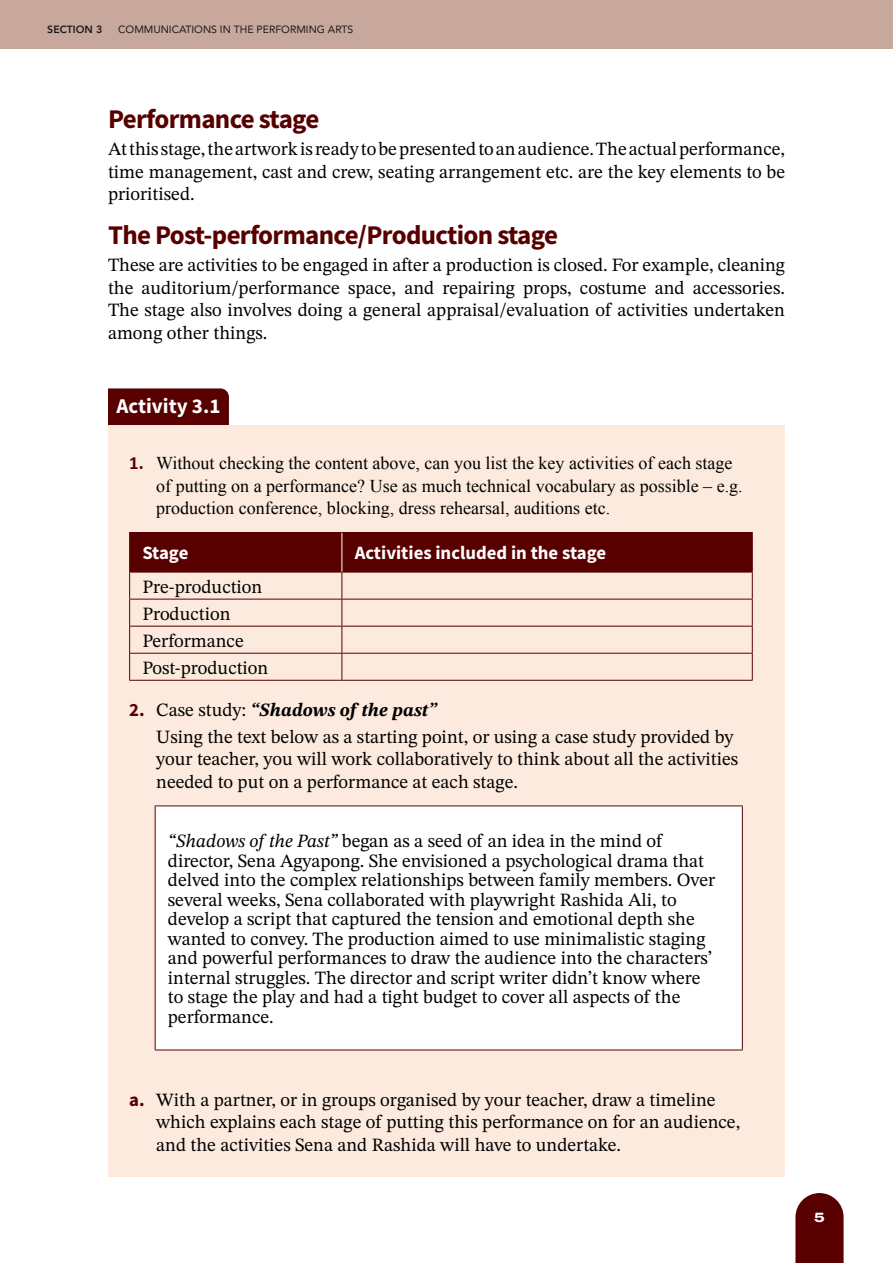
<style>
.page{position:relative;width:893px;height:1263px;background:#fff}
.page>*{position:absolute;margin:0;border:0;box-sizing:border-box;transform-origin:0 0}
.Heading_3{font:700 27px "Source Sans Pro";letter-spacing:-.025em;color:#580000}
.Activity{font:700 21px "Source Sans Pro";color:#fff}
.Table_text_content{font:18.75px/19.5px "STIX Two Text";color:#000}
.Body{font:18.75px/22.5px "STIX Two Text";color:#000;text-align:justify}
.Activity_questions{font:18.75px/22.5px "STIX Two Text";color:#000}
.Table_text_heading{font:700 18.75px "Source Sans Pro";color:#fff}
.Activity_questions-2{font:italic 700 18.75px "STIX Two Text";color:#000}
.Activity_questions-3{font:18px/22.5px "Times New Roman";color:#000}
.t1{font:800 13.5px "Archivo Expanded";color:#fff}
.t2{font:10.5px "Avenir";color:#1a1a1a}
.t3{font:800 10.5px "Avenir";color:#1a1a1a}
.s1{font-family:"Calibri";font-weight:700;font-size:18.75px;color:#580000}
.s2{font-family:"Source Sans Pro";font-style:normal;color:#580000}
.s3{font-weight:400;font-style:normal}
.s4{font-style:italic}
.s5{font-family:"Source Sans Pro";font-weight:700;color:#580000}
</style>
<div class="page">
<div style="left:0;top:0;width:893px;height:49px;background:#c8a89d"></div>
<svg style="left:795px;top:1193px;width:49px;height:70px;background:#671717"></svg>
<div style="left:108px;top:388px;width:121px;height:37px;background:#580000"></div>
<div style="left:108px;top:425px;width:677px;height:114px;background:#fdeade"></div>
<div style="left:108px;top:501px;width:677px;height:205px;background:#fdeade"></div>
<div style="left:108px;top:699px;width:677px;height:114px;background:#fdeade"></div>
<div style="left:108px;top:775px;width:677px;height:321px;background:#fdeade"></div>
<div style="left:108px;top:1062px;width:677px;height:114px;background:#fdeade"></div>
<svg style="left:129px;top:532px;width:624px;height:148px"></svg>
<hr style="left:129px;top:680px;width:213px;height:1px;background:#580000">
<hr style="left:342px;top:680px;width:411px;height:1px;background:#580000">
<hr style="left:342px;top:533px;width:1px;height:39px;background:#fff">
<div style="left:155px;top:806px;width:587px;height:244px;background:#fff"></div>
<hr style="left:155px;top:805px;width:588px;height:1px;background:#580000">
<hr style="left:155px;top:806px;width:1px;height:243px;background:#580000">
<hr style="left:742px;top:806px;width:1px;height:243px;background:#580000">
<hr style="left:155px;top:1049px;width:588px;height:1px;background:#580000">
<p class="t3" style="left:47px;top:21px;width:57px">SECTION 3</p>
<p class="t2" style="left:118px;top:21px;width:237px">COMMUNICATIONS IN THE PERFORMING ARTS</p>
<p class="Heading_3" style="left:108px;top:101px;width:213px">Performance stage</p>
<p class="Body" style="left:108px;top:137px;width:679px">At this stage, the artwork is ready to be presented to an audience. The actual performance, time management, cast and crew, seating arrangement etc. are the key elements to be prioritised.</p>
<p class="Heading_3" style="left:108px;top:217px;width:452px">The Post-performance/Production stage</p>
<p class="Body" style="left:108px;top:254px;width:678px">These are activities to be engaged in after a production is closed. For example, cleaning the auditorium/performance space, and repairing props, costume and accessories.<br>The stage also involves doing a general appraisal/evaluation of activities undertaken among other things.</p>
<p class="Activity" style="left:117px;top:391px;width:105px">Activity 3.1</p>
<p class="Activity_questions-3" style="left:156px;top:452px;width:588px;text-indent:-27px"><span class="s1">1.</span> Without checking the content above, can you list the key activities of each stage of putting on a performance? Use as much technical vocabulary as possible – e.g. production conference, blocking, dress rehearsal, auditions etc.</p>
<p class="Table_text_heading" style="left:142px;top:540px;width:47px">Stage</p>
<p class="Table_text_heading" style="left:355px;top:540px;width:253px">Activities included in the stage</p>
<p class="Table_text_content" style="left:142px;top:577px;width:121px">Pre-production</p>
<p class="Table_text_content" style="left:142px;top:604px;width:90px">Production</p>
<p class="Table_text_content" style="left:142px;top:631px;width:103px">Performance</p>
<p class="Table_text_content" style="left:142px;top:658px;width:127px">Post-production</p>
<p class="Activity_questions-2" style="left:129px;top:696px;width:309px"><span class="s2">2.</span> <span class="s3">Case study:</span> “Shadows of the past”</p>
<p class="Activity_questions" style="left:156px;top:725px;width:583px">Using the text below as a starting point, or using a case study provided by your teacher, you will work collaboratively to think about all the activities needed to put on a performance at each stage.</p>
<p class="Table_text_content" style="left:168px;top:831px;width:549px"><span class="s4">“Shadows of the Past”</span> began as a seed of an idea in the mind of director, Sena Agyapong. She envisioned a psychological drama that delved into the complex relationships between family members. Over several weeks, Sena collaborated with playwright Rashida Ali, to develop a script that captured the tension and emotional depth she wanted to convey. The production aimed to use minimalistic staging and powerful performances to draw the audience into the characters’ internal struggles. The director and script writer didn’t know where to stage the play and had a tight budget to cover all aspects of the performance.</p>
<p class="Activity_questions" style="left:156px;top:1088px;width:585px;text-indent:-27px"><span class="s5">a.</span> With a partner, or in groups organised by your teacher, draw a timeline which explains each stage of putting this performance on for an audience, and the activities Sena and Rashida will have to undertake.</p>
<p class="t1" style="left:814px;top:1207px;width:12px">5</p>
</div>
